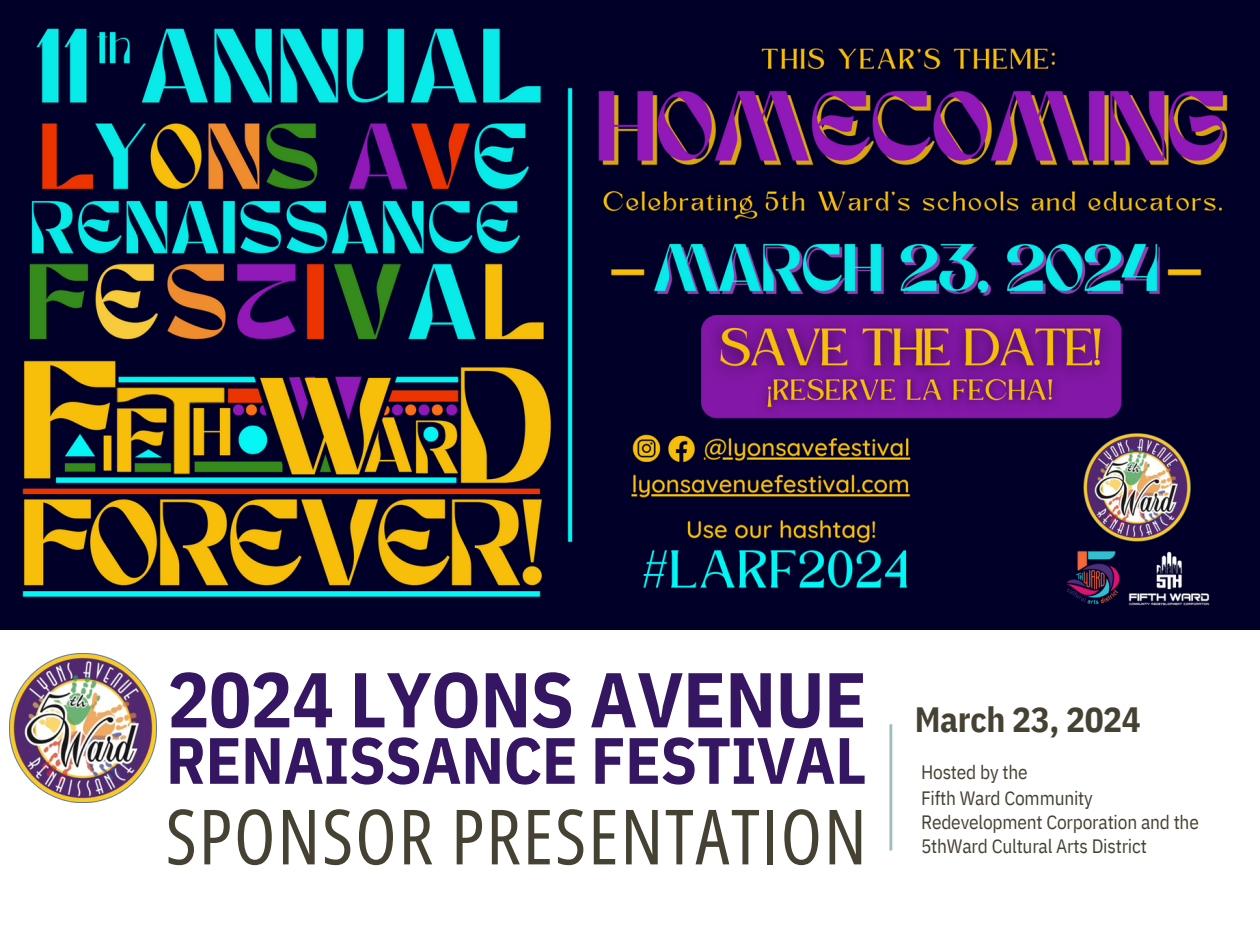
<style>
.page{position:relative;width:1260px;height:945px;background:#fff}
.page>*{position:absolute;margin:0;border:0;box-sizing:border-box;transform-origin:0 0}
.t1{font:700 77.52px "IBM Plex Sans Cond";letter-spacing:-.005em;color:#341662}
.t2{font:76.3px "Open Sans Condensed";letter-spacing:.025em;color:#464233}
.t3{font:700 65.45px "IBM Plex Sans Cond";letter-spacing:-.005em;color:#341662}
.t4{font:700 35px "IBM Plex Sans Cond";letter-spacing:-.01em;color:#464233}
.t5{font:19.43px "IBM Plex Sans Cond";letter-spacing:-.01em;color:#464233}
.t6{font:19.25px "IBM Plex Sans Cond";letter-spacing:-.01em;color:#464233}
</style>
<div class="page">
<hr style="left:890px;top:724px;width:2px;height:126px;background:#9cbdbc">
<img style="left:10px;top:654px;width:147px;height:148px">
<img style="left:0;top:0;width:1260px;height:630px">
<p class="t1" style="left:168px;top:648px;width:701px">2024 LYONS AVENUE</p>
<p class="t3" style="left:166px;top:717px;width:702px">RENAISSANCE FESTIVAL</p>
<p class="t2" style="left:166px;top:783px;width:703px">SPONSOR PRESENTATION</p>
<p class="t4" style="left:915px;top:697px;width:228px">March 23, 2024</p>
<p class="t6" style="left:921px;top:759px;width:108px">Hosted by the</p>
<p class="t6" style="left:921px;top:786px;width:173px">Fifth Ward Community</p>
<p class="t6" style="left:921px;top:809px;width:279px">Redevelopment Corporation and the</p>
<p class="t5" style="left:921px;top:833px;width:227px">5thWard Cultural Arts District</p>
</div>
